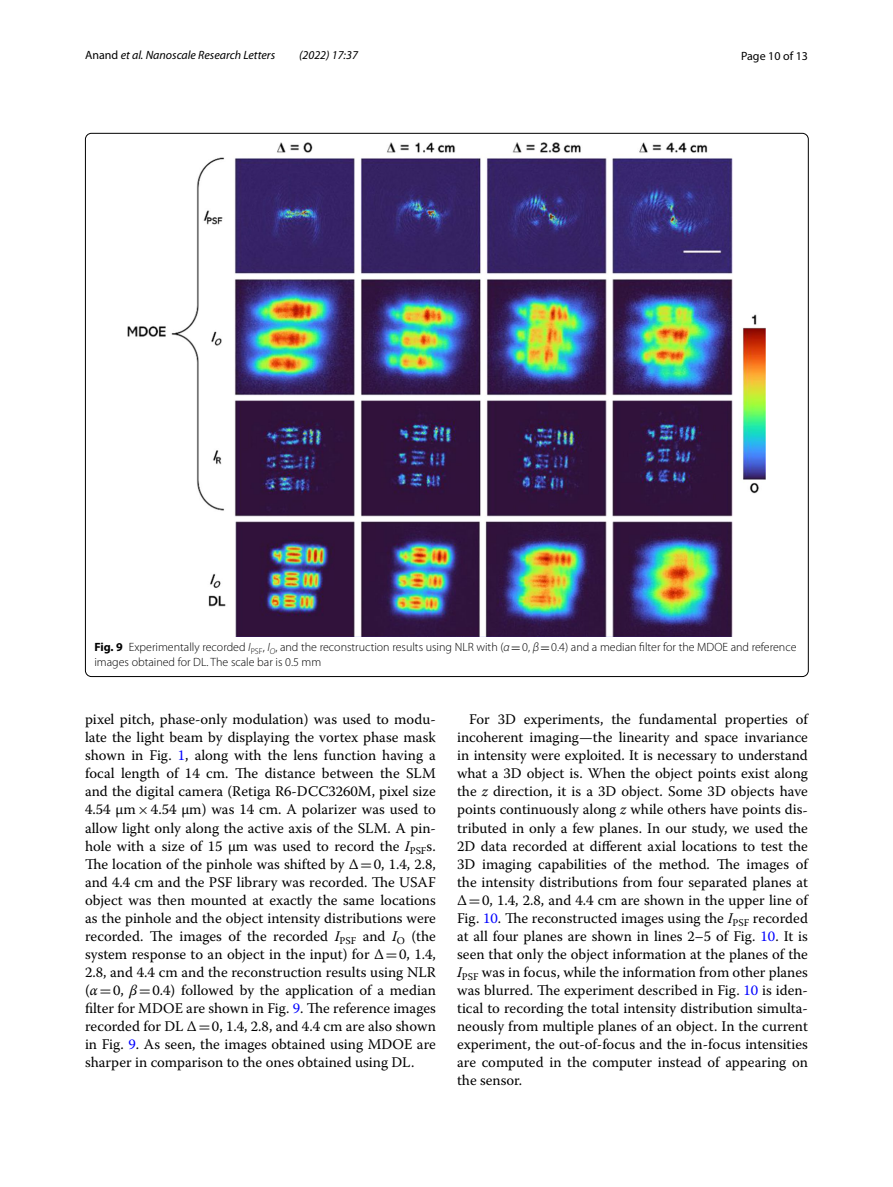
<style>
.page{position:relative;width:893px;height:1187px;background:#fff}
.page>*{position:absolute;margin:0;border:0;box-sizing:border-box;transform-origin:0 0}
.t1{font:14.7px/18px "Warnock Pro";color:#000;text-align:justify}
.t2{font:300 12px/15px "Myriad Pro";color:#000}
.t3{font:italic 12px "Myriad Pro";color:#000}
.t4{font:12px "Myriad Pro";color:#000}
.s1{font-style:normal}
.s2{font-weight:700}
.s3{font-style:italic}
.s4{font-family:"MTSY";font-weight:400}
.s5{color:#00f}
.s6{font-family:"MTSY"}
.s7{font-family:"Warnock Pro It 10"}
</style>
<div class="page">
<img style="left:128px;top:142px;width:638px;height:494px">
<p class="t3" style="left:85px;top:48px;width:192px"><span class="s1">Anand</span> et al. Nanoscale Research Letters</p>
<p class="t3" style="left:299px;top:48px;width:60px">(2022) 17:37</p>
<p class="t4" style="left:741px;top:48px;width:68px">Page 10 of 13</p>
<p class="t2" style="left:94px;top:639px;width:704px"><span class="s2">Fig. 9</span> Experimentally recorded <span class="s3">I</span><sub>PSF</sub>, <span class="s3">I</span><sub>O</sub>, and the reconstruction results using NLR with (<span class="s3">α</span><span class="s4">=</span>0, <span class="s3">β</span><span class="s4">=</span>0.4) and a median filter for the MDOE and reference images obtained for DL. The scale bar is 0.5 mm</p>
<p class="t1" style="left:85px;top:710px;width:352px">pixel pitch, phase-only modulation) was used to modu&shy;late the light beam by displaying the vortex phase mask shown in Fig. <span class="s5">1</span>, along with the lens function having a focal length of 14 cm. The distance between the SLM and the digital camera (Retiga R6-DCC3260M, pixel size 4.54 μm<span class="s6">×</span>4.54 μm) was 14 cm. A polarizer was used to allow light only along the active axis of the SLM. A pin&shy;hole with a size of 15 µm was used to record the <span class="s7">I</span><sub>PSF</sub>s.<br>The location of the pinhole was shifted by Δ<span class="s6">=</span>0, 1.4, 2.8, and 4.4 cm and the PSF library was recorded. The USAF object was then mounted at exactly the same locations as the pinhole and the object intensity distributions were recorded. The images of the recorded <span class="s7">I</span><sub>PSF</sub> and <span class="s7">I</span><sub>O</sub> (the system response to an object in the input) for Δ<span class="s6">=</span>0, 1.4, 2.8, and 4.4 cm and the reconstruction results using NLR (<span class="s7">α</span><span class="s6">=</span>0, <span class="s7">β</span><span class="s6">=</span>0.4) followed by the application of a median filter for MDOE are shown in Fig. <span class="s5">9</span>. The reference images recorded for DL Δ<span class="s6">=</span>0, 1.4, 2.8, and 4.4 cm are also shown in Fig. <span class="s5">9</span>. As seen, the images obtained using MDOE are sharper in comparison to the ones obtained using DL.</p>
<p class="t1" style="left:457px;top:710px;width:352px;text-indent:12px">For 3D experiments, the fundamental properties of incoherent imaging—the linearity and space invariance in intensity were exploited. It is necessary to understand what a 3D object is. When the object points exist along the <span class="s7">z</span> direction, it is a 3D object. Some 3D objects have points continuously along <span class="s7">z</span> while others have points dis&shy;tributed in only a few planes. In our study, we used the 2D data recorded at different axial locations to test the 3D imaging capabilities of the method. The images of the intensity distributions from four separated planes at Δ<span class="s6">=</span>0, 1.4, 2.8, and 4.4 cm are shown in the upper line of Fig. <span class="s5">10</span>. The reconstructed images using the <span class="s7">I</span><sub>PSF</sub> recorded at all four planes are shown in lines 2–5 of Fig. <span class="s5">10</span>. It is seen that only the object information at the planes of the <span class="s7">I</span><sub>PSF</sub> was in focus, while the information from other planes was blurred. The experiment described in Fig. <span class="s5">10</span> is iden&shy;tical to recording the total intensity distribution simulta&shy;neously from multiple planes of an object. In the current experiment, the out-of-focus and the in-focus intensities are computed in the computer instead of appearing on the sensor.</p>
</div>
